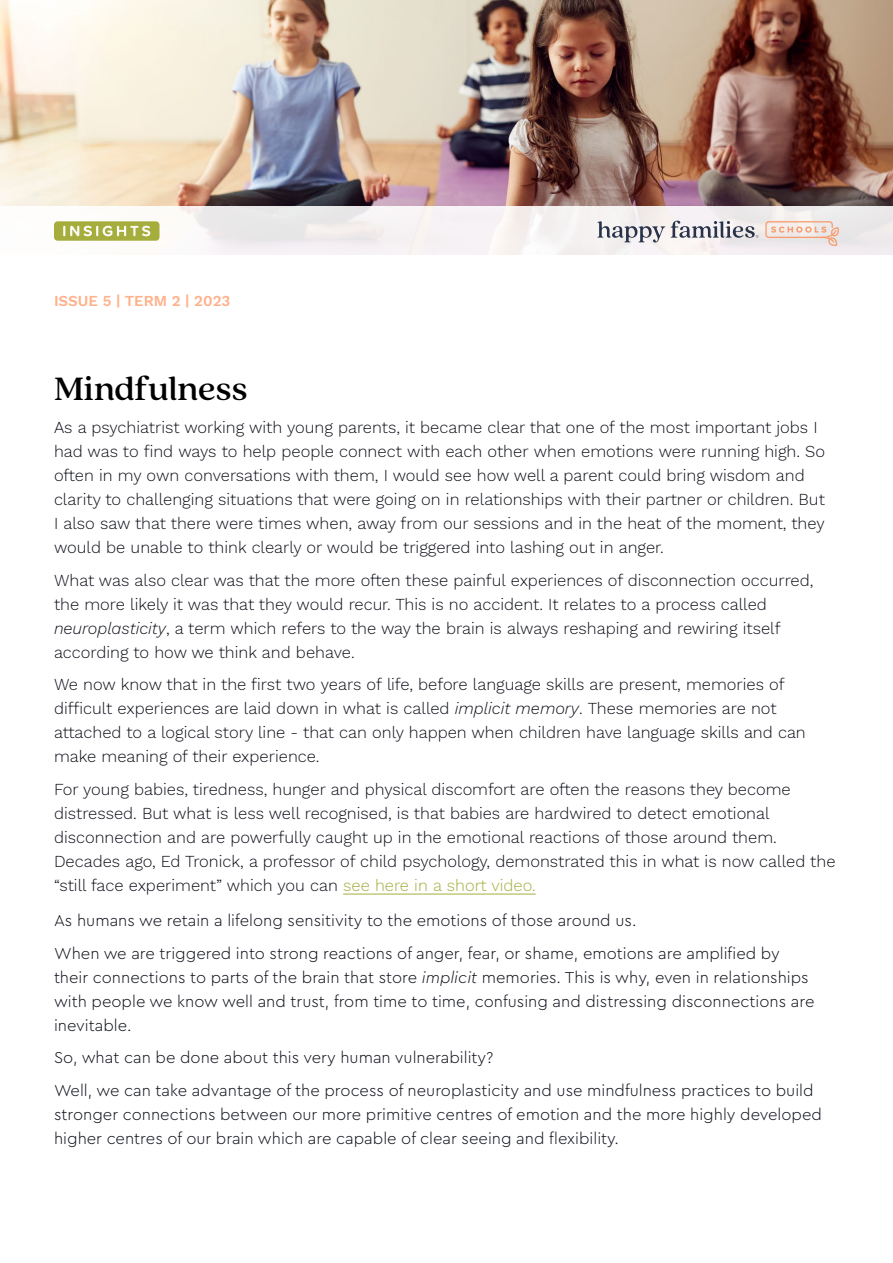
<style>
.page{position:relative;width:893px;height:1263px;background:#fff}
.page>*{position:absolute;margin:0;border:0;box-sizing:border-box;transform-origin:0 0}
.t1{font:500 36px "Quincy CF";letter-spacing:-.005em;color:#000}
.t2{font:300 16.5px/24px "Work Sans";color:#0e101a}
.t3{font:300 16.5px/24px "Cera PRO";color:#0e101a}
.t4{font:600 15px "Work Sans";color:#ffb18b}
.s1{font-style:italic}
.s2{color:#a5ad3d}
</style>
<div class="page">
<hr style="left:343px;top:894px;width:193px;height:1px;background:#a5ad3d">
<img style="left:0;top:0;width:893px;height:206px">
<div style="left:0;top:206px;width:893px;height:49px;background:linear-gradient(to bottom,#f2f0ef,#f6f2f3)"></div>
<svg style="left:597px;top:221px;width:68px;height:22px"></svg>
<svg style="left:671px;top:221px;width:88px;height:17px"></svg>
<svg style="left:765px;top:221px;width:74px;height:25px;background:#efd8ce"></svg>
<svg style="left:54px;top:221px;width:105px;height:20px;background:#b6bc62"></svg>
<p class="t4" style="left:54px;top:289px;width:178px">ISSUE 5 | TERM 2 | 2023</p>
<h1 class="t1" style="left:54px;top:368px;width:195px">Mindfulness</h1>
<p class="t2" style="left:54px;top:415px;width:772px">As a psychiatrist working with young parents, it became clear that one of the most important jobs I had was to find ways to help people connect with each other when emotions were running high. So often in my own conversations with them, I would see how well a parent could bring wisdom and clarity to challenging situations that were going on in relationships with their partner or children. But I also saw that there were times when, away from our sessions and in the heat of the moment, they would be unable to think clearly or would be triggered into lashing out in anger.</p>
<p class="t2" style="left:54px;top:567px;width:761px">What was also clear was that the more often these painful experiences of disconnection occurred, the more likely it was that they would recur. This is no accident. It relates to a process called <span class="s1">neuroplasticity</span>, a term which refers to the way the brain is always reshaping and rewiring itself according to how we think and behave.</p>
<p class="t2" style="left:54px;top:672px;width:753px">We now know that in the first two years of life, before language skills are present, memories of difficult experiences are laid down in what is called <span class="s1">implicit memory</span>. These memories are not attached to a logical story line - that can only happen when children have language skills and can make meaning of their experience.</p>
<p class="t2" style="left:54px;top:776px;width:783px">For young babies, tiredness, hunger and physical discomfort are often the reasons they become distressed. But what is less well recognised, is that babies are hardwired to detect emotional disconnection and are powerfully caught up in the emotional reactions of those around them.<br>Decades ago, Ed Tronick, a professor of child psychology, demonstrated this in what is now called the “still face experiment” which you can <span class="s2">see here in a short video.</span></p>
<p class="t3" style="left:54px;top:904px;width:727px;line-height:32.5px">As humans we retain a lifelong sensitivity to the emotions of those around us.<br>When we are triggered into strong reactions of anger, fear, or shame, emotions are amplified by</p>
<p class="t3" style="left:54px;top:964px;width:762px">their connections to parts of the brain that store <span class="s1">implicit</span> memories. This is why, even in relationships with people we know well and trust, from time to time, confusing and distressing disconnections are inevitable.</p>
<p class="t3" style="left:54px;top:1041px;width:761px;line-height:32.5px">So, what can be done about this very human vulnerability?<br>Well, we can take advantage of the process of neuroplasticity and use mindfulness practices to build</p>
<p class="t3" style="left:54px;top:1101px;width:769px">stronger connections between our more primitive centres of emotion and the more highly developed higher centres of our brain which are capable of clear seeing and flexibility.</p>
</div>
